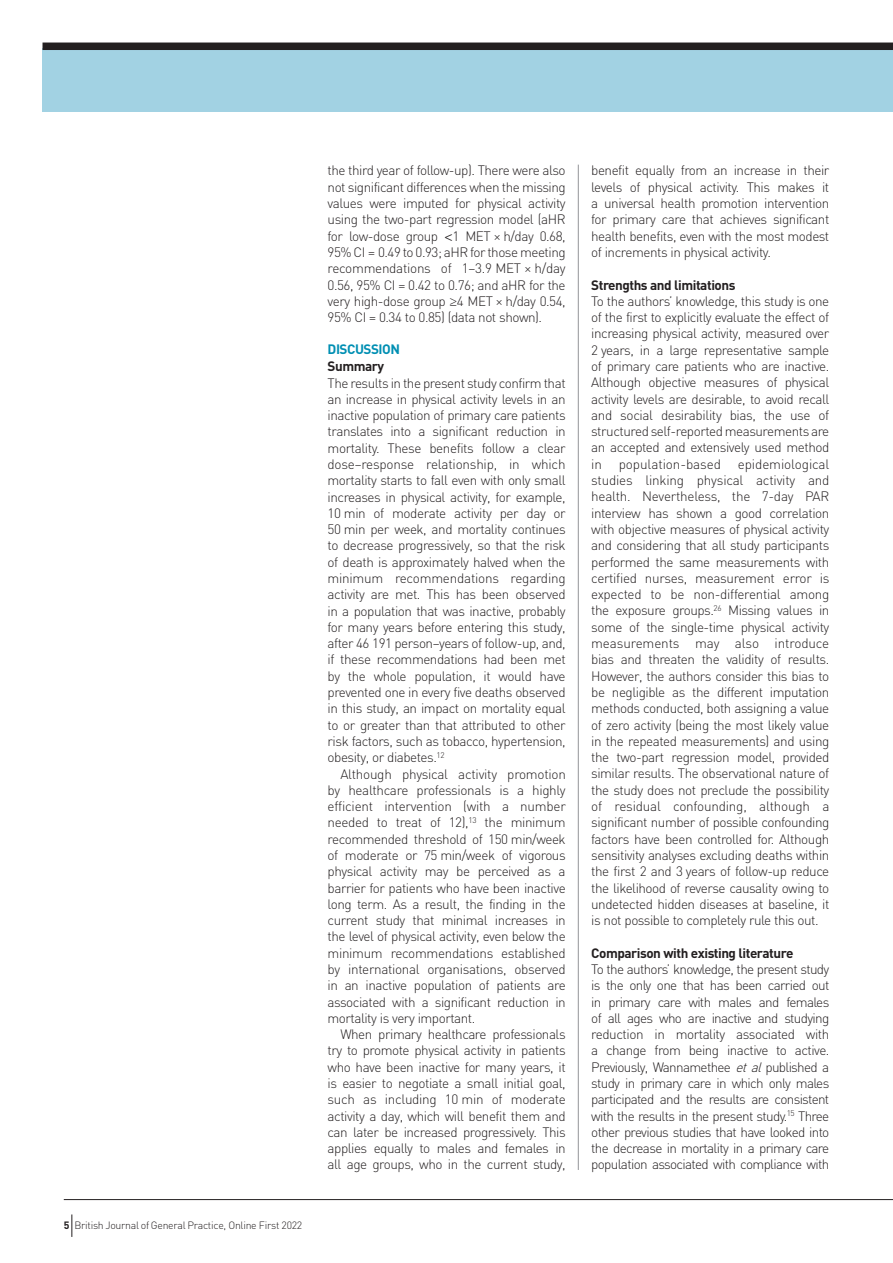
<style>
.page{position:relative;width:893px;height:1263px;background:#fff}
.page>*{position:absolute;margin:0;border:0;box-sizing:border-box;transform-origin:0 0}
.t1{font:300 13.5px/16.4px "DIN";letter-spacing:-.035em;color:#231f20;text-align:justify}
.t2{font:700 13.5px "DIN";letter-spacing:-.035em;color:#231f20}
.t3{font:700 13.5px "DIN";letter-spacing:-.035em;color:#008fb3}
.t4{font:300 10.5px "DIN";letter-spacing:-.025em;color:#231f20}
.s1{font-weight:700}
.s2{font-family:"Helvetica"}
.s3{font-style:italic}
</style>
<div class="page">
<div style="left:43px;top:48px;width:850px;height:64px;background:#a2d2e3"></div>
<div style="left:43px;top:43px;width:850px;height:7px;background:#231f20"></div>
<hr style="left:64px;top:1199px;width:829px;height:1px;background:#231f20">
<svg style="left:71px;top:1214px;width:1px;height:23px"></svg>
<hr style="left:578px;top:165px;width:1px;height:1005px;background:#939598">
<p class="t4" style="left:64px;top:1219px;width:240px"><span class="s1">5</span> British Journal of General Practice, Online First 2022</p>
<p class="t1" style="left:328px;top:162px;width:240px">the third year of follow-up). There were also not significant differences when the missing values were imputed for physical activity using the two-part regression model (aHR for low-dose group <span class="s2">&lt;</span>1 MET × h/day 0.68, 95% CI = 0.49 to 0.93; aHR for those meeting recommendations of 1–3.9 MET × h/day 0.56, 95% CI = 0.42 to 0.76; and aHR for the very high-dose group <span class="s2">≥</span>4 MET × h/day 0.54, 95% CI = 0.34 to 0.85) (data not shown).</p>
<p class="t3" style="left:328px;top:340px;width:74px">DISCUSSION</p>
<p class="t2" style="left:328px;top:358px;width:58px">Summary</p>
<p class="t1" style="left:328px;top:374px;width:240px">The results in the present study confirm that an increase in physical activity levels in an inactive population of primary care patients translates into a significant reduction in mortality. These benefits follow a clear dose–response relationship, in which mortality starts to fall even with only small increases in physical activity, for example, 10 min of moderate activity per day or 50 min per week, and mortality continues to decrease progressively, so that the risk of death is approximately halved when the minimum recommendations regarding activity are met. This has been observed in a population that was inactive, probably for many years before entering this study, after 46 191 person–years of follow-up, and, if these recommendations had been met by the whole population, it would have prevented one in every five deaths observed in this study, an impact on mortality equal to or greater than that attributed to other risk factors, such as tobacco, hypertension, obesity, or diabetes.<sup>12</sup></p>
<p class="t1" style="left:328px;top:765px;width:240px;text-indent:13px">Although physical activity promotion by healthcare professionals is a highly efficient intervention (with a number needed to treat of 12),<sup>13</sup> the minimum recommended threshold of 150 min/week of moderate or 75 min/week of vigorous physical activity may be perceived as a barrier for patients who have been inactive long term. As a result, the finding in the current study that minimal increases in the level of physical activity, even below the minimum recommendations established by international organisations, observed in an inactive population of patients are associated with a significant reduction in mortality is very important.</p>
<p class="t1" style="left:328px;top:1026px;width:240px;text-indent:13px">When primary healthcare professionals try to promote physical activity in patients who have been inactive for many years, it is easier to negotiate a small initial goal, such as including 10 min of moderate activity a day, which will benefit them and can later be increased progressively. This applies equally to males and females in all age groups, who in the current study,</p>
<p class="t1" style="left:591px;top:162px;width:240px">benefit equally from an increase in their levels of physical activity. This makes it a universal health promotion intervention for primary care that achieves significant health benefits, even with the most modest of increments in physical activity.</p>
<p class="t2" style="left:591px;top:276px;width:146px">Strengths and limitations</p>
<p class="t1" style="left:591px;top:293px;width:240px">To the authors’ knowledge, this study is one of the first to explicitly evaluate the effect of increasing physical activity, measured over 2 years, in a large representative sample of primary care patients who are inactive.<br>Although objective measures of physical activity levels are desirable, to avoid recall and social desirability bias, the use of structured self-reported measurements are an accepted and extensively used method in population-based epidemiological studies linking physical activity and health. Nevertheless, the 7-day PAR interview has shown a good correlation with objective measures of physical activity and considering that all study participants performed the same measurements with certified nurses, measurement error is expected to be non-differential among the exposure groups.<sup>26</sup> Missing values in some of the single-time physical activity measurements may also introduce bias and threaten the validity of results.<br>However, the authors consider this bias to be negligible as the different imputation methods conducted, both assigning a value of zero activity (being the most likely value in the repeated measurements) and using the two-part regression model, provided similar results. The observational nature of the study does not preclude the possibility of residual confounding, although a significant number of possible confounding factors have been controlled for. Although sensitivity analyses excluding deaths within the first 2 and 3 years of follow-up reduce the likelihood of reverse causality owing to undetected hidden diseases at baseline, it is not possible to completely rule this out.</p>
<p class="t2" style="left:591px;top:944px;width:204px">Comparison with existing literature</p>
<p class="t1" style="left:591px;top:961px;width:240px">To the authors’ knowledge, the present study is the only one that has been carried out in primary care with males and females of all ages who are inactive and studying reduction in mortality associated with a change from being inactive to active.<br>Previously, Wannamethee <span class="s3">etal</span>published a study in primary care in which only males participated and the results are consistent with the results in the present study.<sup>15</sup> Three other previous studies that have looked into the decrease in mortality in a primary care population associated with compliance with</p>
</div>
